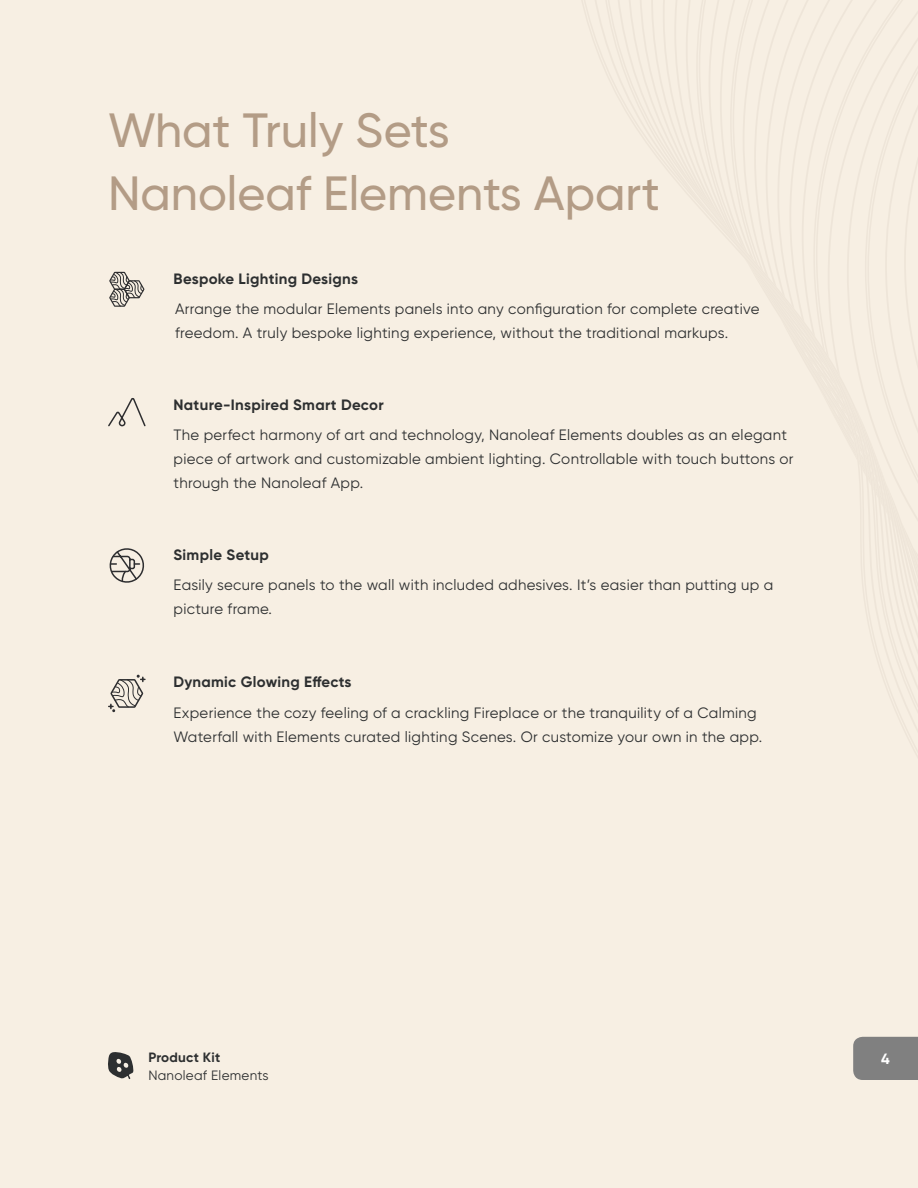
<style>
.page{position:relative;width:918px;height:1188px;background:#f7efe3}
.page>*{position:absolute;margin:0;border:0;box-sizing:border-box;transform-origin:0 0}
.t1{font:500 48px/63px "Gilroy";color:#b39c86}
.t2{font:15px/24px "Gilroy";letter-spacing:.02em;color:#2d2f30}
.t3{font:700 15px "Gilroy";letter-spacing:.02em;color:#2d2f30}
.t4{font:700 14.85px "Gilroy";color:#fff}
.t5{font:13.5px "Gilroy";letter-spacing:.02em;color:#2d2f30}
.t6{font:700 13.5px "Gilroy";letter-spacing:.02em;color:#2d2f30}
</style>
<div class="page">
<div style="left:853px;top:1037px;width:65px;height:43px;background:#808080"></div>
<svg style="left:108px;top:1052px;width:26px;height:27px"></svg>
<svg style="left:109px;top:675px;width:36px;height:37px"></svg>
<svg style="left:108px;top:398px;width:38px;height:29px"></svg>
<svg style="left:109px;top:271px;width:36px;height:36px"></svg>
<svg style="left:109px;top:548px;width:36px;height:35px"></svg>
<h1 class="t1" style="left:108px;top:99px;width:553px">What Truly Sets<br>Nanoleaf Elements Apart</h1>
<p class="t3" style="left:174px;top:269px;width:186px">Bespoke Lighting Designs</p>
<p class="t2" style="left:175px;top:296px;width:586px">Arrange the modular Elements panels into any configuration for complete creative freedom. A truly bespoke lighting experience, without the traditional markups.</p>
<p class="t3" style="left:174px;top:395px;width:212px">Nature-Inspired Smart Decor</p>
<p class="t2" style="left:174px;top:422px;width:622px">The perfect harmony of art and technology, Nanoleaf Elements doubles as an elegant piece of artwork and customizable ambient lighting. Controllable with touch buttons or through the Nanoleaf App.</p>
<p class="t3" style="left:174px;top:546px;width:97px">Simple Setup</p>
<p class="t2" style="left:174px;top:573px;width:601px">Easily secure panels to the wall with included adhesives. It’s easier than putting up a picture frame.</p>
<p class="t3" style="left:174px;top:672px;width:180px">Dynamic Glowing Effects</p>
<p class="t2" style="left:174px;top:700px;width:590px">Experience the cozy feeling of a crackling Fireplace or the tranquility of a Calming<br>Waterfall with Elements curated lighting Scenes. Or customize your own in the app.</p>
<p class="t6" style="left:148px;top:1049px;width:73px">Product Kit</p>
<p class="t4" style="left:881px;top:1050px;width:10px">4</p>
<p class="t5" style="left:148px;top:1067px;width:122px">Nanoleaf Elements</p>
</div>
